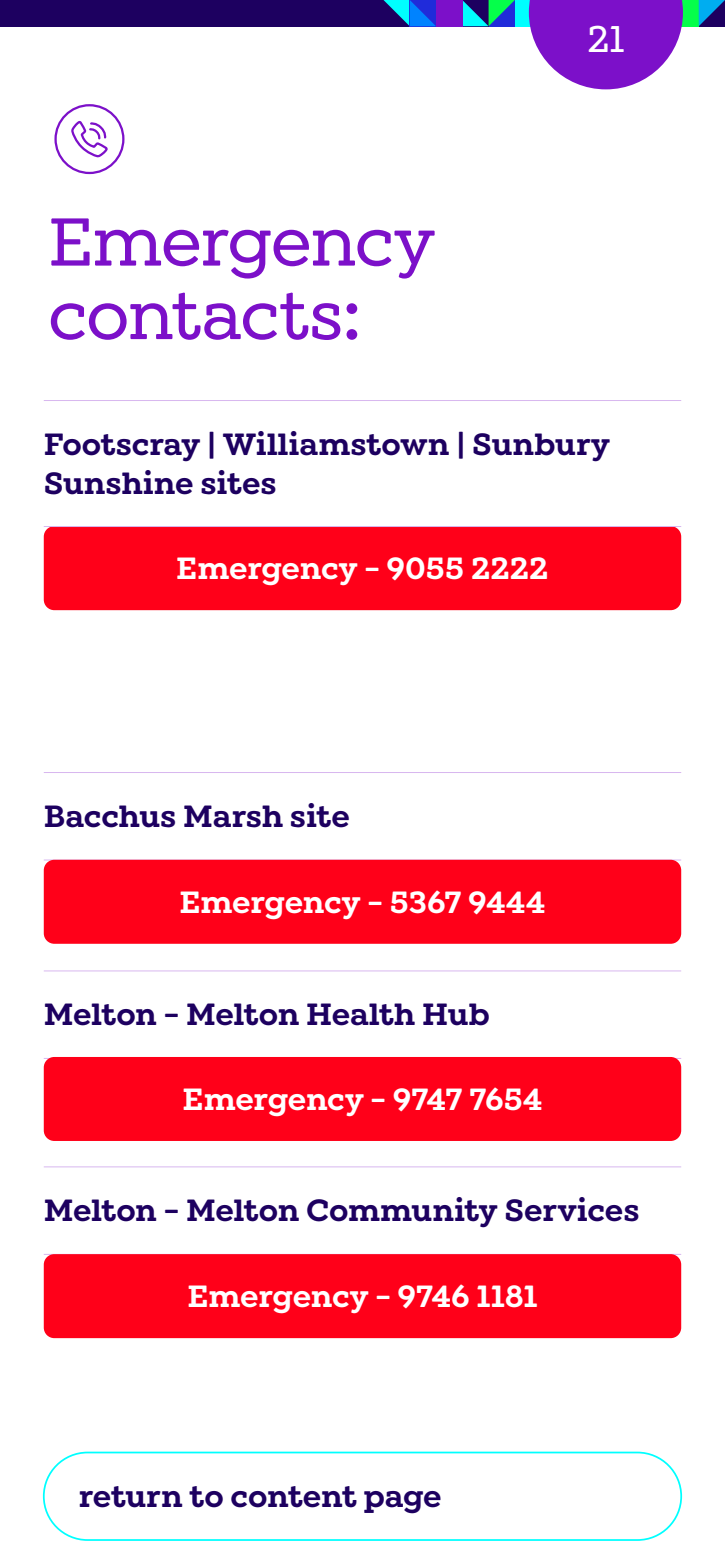
<style>
.page{position:relative;width:725px;height:1568px;background:#fff}
.page>*{position:absolute;margin:0;border:0;box-sizing:border-box;transform-origin:0 0}
.t1{font:500 70px/73.5px "Winden";letter-spacing:-.02em;color:#7c10c9}
.t2{font:500 38.5px "Winden";color:#fff}
.t3{font:600 31.5px/38.5px "Winden";letter-spacing:-.005em;color:#1d0060}
.t4{font:600 31.5px "Winden";letter-spacing:-.01em;color:#fff}
</style>
<div class="page">
<div style="left:44px;top:526px;width:637px;height:84px;background:#ff0019;border-radius:10px"></div>
<hr style="left:44px;top:400px;width:637px;height:1px;background:#d8b7ef">
<hr style="left:44px;top:526px;width:637px;height:1px;background:#d8b7ef">
<hr style="left:44px;top:772px;width:637px;height:1px;background:#d8b7ef">
<hr style="left:44px;top:860px;width:637px;height:1px;background:#d8b7ef">
<div style="left:44px;top:860px;width:637px;height:84px;background:#ff0019;border-radius:10px"></div>
<hr style="left:44px;top:971px;width:637px;height:1px;background:#d8b7ef">
<hr style="left:44px;top:1058px;width:637px;height:1px;background:#d8b7ef">
<div style="left:44px;top:1057px;width:637px;height:84px;background:#ff0019;border-radius:10px"></div>
<hr style="left:44px;top:1167px;width:637px;height:1px;background:#d8b7ef">
<hr style="left:44px;top:1254px;width:637px;height:1px;background:#d8b7ef">
<div style="left:44px;top:1254px;width:637px;height:84px;background:#ff0019;border-radius:10px"></div>
<div style="left:43px;top:1452px;width:639px;height:89px;border:2px solid #0ff;border-radius:44px"></div>
<div style="left:54px;top:104px;width:70px;height:70px;border:2px solid #7c10c9;border-radius:50%"></div>
<svg style="left:71px;top:120px;width:37px;height:38px"></svg>
<div style="left:0;top:0;width:410px;height:26px;background:#1d0060"></div>
<div style="left:514px;top:0;width:27px;height:26px;background:#0ff"></div>
<div style="left:672px;top:0;width:26px;height:26px;background:#05ff4a"></div>
<svg style="left:383px;top:0;width:53px;height:26px"></svg>
<svg style="left:698px;top:0;width:26px;height:26px"></svg>
<svg style="left:462px;top:0;width:52px;height:26px"></svg>
<div style="left:436px;top:0;width:26px;height:26px;background:#7c10c9"></div>
<svg style="left:528px;top:0;width:154px;height:89px"></svg>
<h1 class="t1" style="left:48px;top:206px;width:388px">Emergency contacts:</h1>
<p class="t2" style="left:587px;top:16px;width:39px">21</p>
<p class="t3" style="left:44px;top:425px;width:567px">Footscray | Williamstown | Sunbury<br>Sunshine sites</p>
<p class="t4" style="left:176px;top:548px;width:374px">Emergency - 9055 2222</p>
<p class="t3" style="left:44px;top:797px;width:308px">Bacchus Marsh site</p>
<p class="t4" style="left:179px;top:882px;width:368px">Emergency - 5367 9444</p>
<p class="t3" style="left:44px;top:996px;width:447px">Melton - Melton Health Hub</p>
<p class="t4" style="left:182px;top:1079px;width:361px">Emergency - 9747 7654</p>
<p class="t3" style="left:44px;top:1192px;width:597px">Melton - Melton Community Services</p>
<p class="t4" style="left:187px;top:1276px;width:352px">Emergency - 9746 1181</p>
<p class="t3" style="left:79px;top:1477px;width:364px">return to content page</p>
</div>
